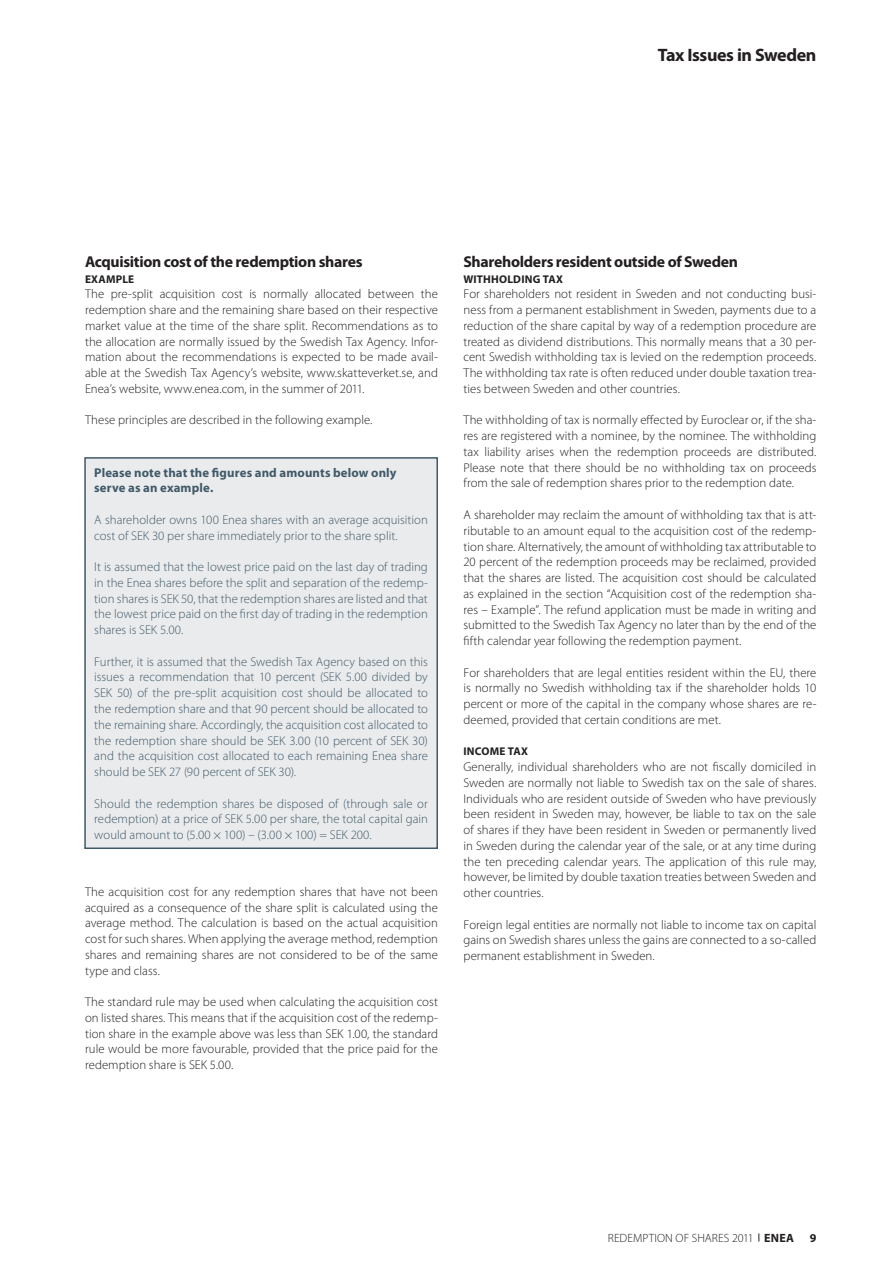
<style>
.page{position:relative;width:893px;height:1263px;background:#fff}
.page>*{position:absolute;margin:0;border:0;box-sizing:border-box;transform-origin:0 0}
.t1{font:700 18px "Myriad Pro";letter-spacing:-.02em;color:#231f20}
.t2{font:700 15.75px "Myriad Pro";letter-spacing:-.02em;color:#231f20}
.t3{font:300 12.75px/15.8px "Myriad Pro";letter-spacing:.005em;color:#231f20;text-align:justify}
.t4{font:300 12.75px/15.8px "Myriad Pro";color:#405968;text-align:justify}
.t5{font:700 12.75px/15.8px "Myriad Pro";letter-spacing:.01em;color:#405968}
.t6{font:300 12px "Myriad Pro";letter-spacing:.005em;color:#231f20}
.t7{font:700 12px "Myriad Pro";color:#231f20}
.t8{font:700 11.25px "Myriad Pro";letter-spacing:.015em;color:#231f20}
.s1{font-weight:700}
</style>
<div class="page">
<div style="left:85px;top:458px;width:352px;height:390px;background:#eaebec"></div>
<div style="left:84px;top:457px;width:354px;height:392px;border:2px solid #405968"></div>
<h1 class="t1" style="left:658px;top:48px;width:160px">Tax Issues in Sweden</h1>
<p class="t2" style="left:85px;top:255px;width:279px">Acquisition cost of the redemption shares</p>
<p class="t8" style="left:85px;top:274px;width:51px">EXAMPLE</p>
<p class="t3" style="left:85px;top:287px;width:354px">The pre-split acquisition cost is normally allocated between the redemption share and the remaining share based on their respective market value at the time of the share split. Recommendations as to the allocation are normally issued by the Swedish Tax Agency. Infor&shy;mation about the recommendations is expected to be made avail&shy;able at the Swedish Tax Agency’s website, www.skatteverket.se, and Enea’s website, www.enea.com, in the summer of 2011.</p>
<p class="t3" style="left:85px;top:413px;width:289px">These principles are described in the following example.</p>
<p class="t5" style="left:94px;top:466px;width:304px">Please note that the figures and amounts below only serve as an example.</p>
<p class="t4" style="left:94px;top:513px;width:335px">A shareholder owns 100 Enea shares with an average acquisition cost of SEK 30 per share immediately prior to the share split.</p>
<p class="t4" style="left:94px;top:560px;width:335px">It is assumed that the lowest price paid on the last day of trading in the Enea shares before the split and separation of the redemp&shy;tion shares is SEK 50, that the redemption shares are listed and that the lowest price paid on the first day of trading in the redemption shares is SEK 5.00.</p>
<p class="t4" style="left:94px;top:655px;width:335px">Further, it is assumed that the Swedish Tax Agency based on this issues a recommendation that 10 percent (SEK 5.00 divided by SEK 50) of the pre-split acquisition cost should be allocated to the redemption share and that 90 percent should be allocated to the remaining share. Accordingly, the acquisition cost allocated to the redemption share should be SEK 3.00 (10 percent of SEK 30) and the acquisition cost allocated to each remaining Enea share should be SEK 27 (90 percent of SEK 30).</p>
<p class="t4" style="left:94px;top:796px;width:335px">Should the redemption shares be disposed of (through sale or redemption) at a price of SEK 5.00 per share, the total capital gain would amount to (5.00 × 100) – (3.00 × 100) = SEK 200.</p>
<p class="t3" style="left:85px;top:885px;width:354px">The acquisition cost for any redemption shares that have not been acquired as a consequence of the share split is calculated using the average method. The calculation is based on the actual acquisition cost for such shares. When applying the average method, redemption shares and remaining shares are not considered to be of the same type and class.</p>
<p class="t3" style="left:85px;top:995px;width:354px">The standard rule may be used when calculating the acquisition cost on listed shares. This means that if the acquisition cost of the redemp&shy;tion share in the example above was less than SEK 1.00, the standard rule would be more favourable, provided that the price paid for the redemption share is SEK 5.00.</p>
<p class="t2" style="left:463px;top:255px;width:276px">Shareholders resident outside of Sweden</p>
<p class="t8" style="left:463px;top:274px;width:101px">WITHHOLDING TAX</p>
<p class="t3" style="left:463px;top:287px;width:354px">For shareholders not resident in Sweden and not conducting busi&shy;ness from a permanent establishment in Sweden, payments due to a reduction of the share capital by way of a redemption procedure are treated as dividend distributions. This normally means that a 30 per&shy;cent Swedish withholding tax is levied on the redemption proceeds.<br>The withholding tax rate is often reduced under double taxation trea&shy;ties between Sweden and other countries.</p>
<p class="t3" style="left:463px;top:413px;width:354px">The withholding of tax is normally effected by Euroclear or, if the sha&shy;res are registered with a nominee, by the nominee. The withholding tax liability arises when the redemption proceeds are distributed.<br>Please note that there should be no withholding tax on proceeds from the sale of redemption shares prior to the redemption date.</p>
<p class="t3" style="left:463px;top:508px;width:354px">A shareholder may reclaim the amount of withholding tax that is att&shy;ributable to an amount equal to the acquisition cost of the redemp&shy;tion share. Alternatively, the amount of withholding tax attributable to 20 percent of the redemption proceeds may be reclaimed, provided that the shares are listed. The acquisition cost should be calculated as explained in the section “Acquisition cost of the redemption sha&shy;res – Example”. The refund application must be made in writing and submitted to the Swedish Tax Agency no later than by the end of the fifth calendar year following the redemption payment.</p>
<p class="t3" style="left:463px;top:665px;width:354px">For shareholders that are legal entities resident within the EU, there is normally no Swedish withholding tax if the shareholder holds 10 percent or more of the capital in the company whose shares are re&shy;deemed, provided that certain conditions are met.</p>
<p class="t8" style="left:463px;top:747px;width:66px">INCOME TAX</p>
<p class="t3" style="left:463px;top:760px;width:354px">Generally, individual shareholders who are not fiscally domiciled in Sweden are normally not liable to Swedish tax on the sale of shares.<br>Individuals who are resident outside of Sweden who have previously been resident in Sweden may, however, be liable to tax on the sale of shares if they have been resident in Sweden or permanently lived in Sweden during the calendar year of the sale, or at any time during the ten preceding calendar years. The application of this rule may, however, be limited by double taxation treaties between Sweden and other countries.</p>
<p class="t3" style="left:463px;top:917px;width:354px">Foreign legal entities are normally not liable to income tax on capital gains on Swedish shares unless the gains are connected to a so-called permanent establishment in Sweden.</p>
<p class="t6" style="left:608px;top:1232px;width:188px">REDEMPTION OF SHARES 2011 <span class="s1">ENEA</span></p>
<p class="t7" style="left:810px;top:1233px;width:8px">9</p>
</div>
